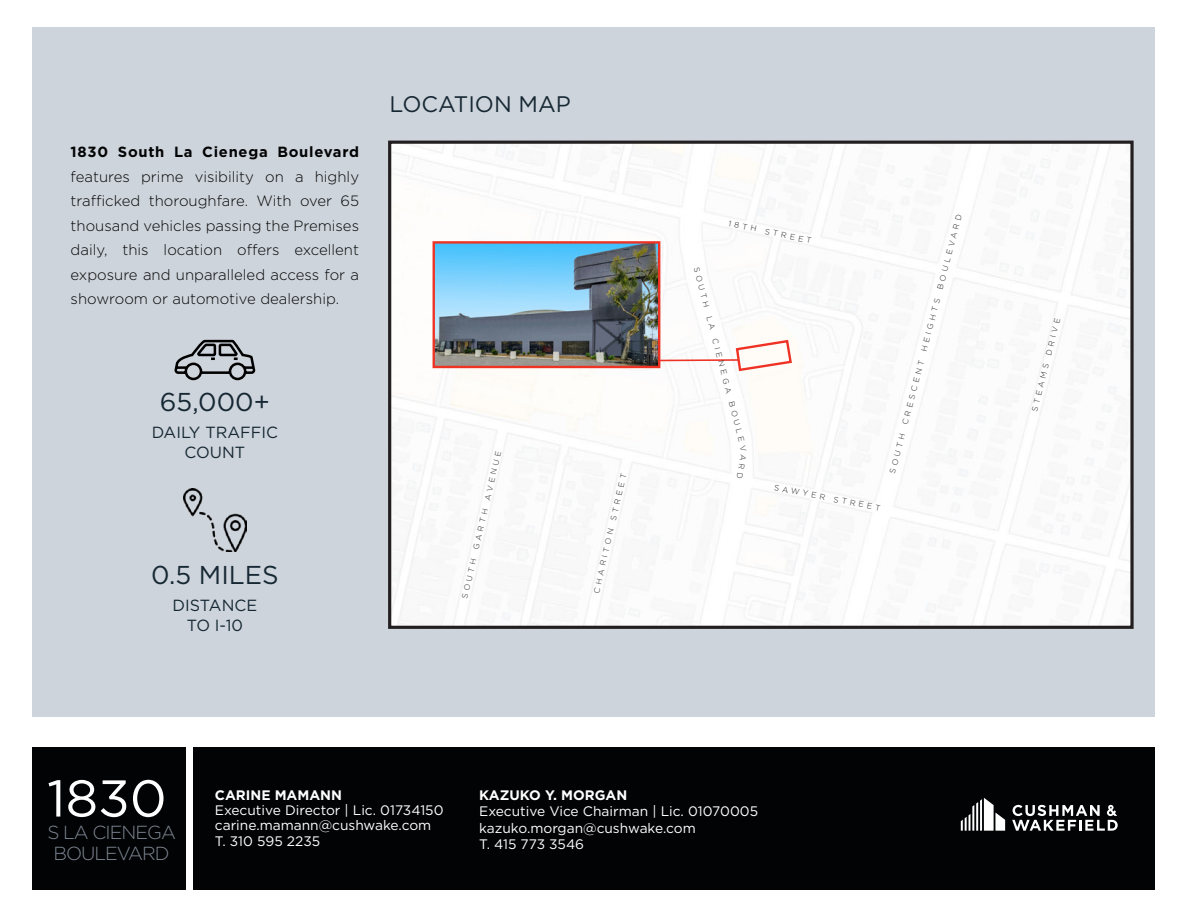
<style>
.page{position:relative;width:1188px;height:918px;background:#fff}
.page>*{position:absolute;margin:0;border:0;box-sizing:border-box;transform-origin:0 0}
.t1{font:51.6px "Gotham";color:#fff}
.t2{font:25.8px "Gotham";color:#162834}
.t3{font:22.5px "Gotham";color:#162834}
.t4{font:300 18.9px/21.9px "Gotham";letter-spacing:-.05em;color:#7e8793;text-align:center}
.t5{font:16.2px "Gotham";color:#162834}
.t6{font:300 14.85px/24.5px "Gotham";color:#020304;text-align:justify}
.t7{font:700 14.7px "Gotham";letter-spacing:.05em;color:#020304}
.t8{font:13.8px "Gotham";color:#fff}
.t9{font:700 13.8px "Gotham";color:#fff}
.t10{font:300 7.95px "Gotham";color:#231f20}
</style>
<div class="page">
<div style="left:32px;top:27px;width:1122px;height:689px;background:#ced4db"></div>
<div style="left:193px;top:748px;width:961px;height:142px;background:#020304"></div>
<div style="left:32px;top:748px;width:154px;height:142px;background:#020304"></div>
<svg style="left:174px;top:339px;width:82px;height:42px"></svg>
<div style="left:392px;top:145px;width:738px;height:480px;background:#fcfcfb"></div>
<div style="left:388px;top:141px;width:746px;height:488px;border:3px solid #231f20"></div>
<img style="left:436px;top:244px;width:221px;height:121px">
<div style="left:433px;top:241px;width:227px;height:127px;border:2px solid #ee3224"></div>
<svg style="left:658px;top:338px;width:135px;height:35px;background:#fbe4e1"></svg>
<svg style="left:961px;top:798px;width:44px;height:33px"></svg>
<svg style="left:1012px;top:805px;width:106px;height:26px"></svg>
<img style="left:183px;top:488px;width:64px;height:63px">
<svg style="left:694px;top:267px;width:11px;height:24px"></svg>
<svg style="left:737px;top:445px;width:9px;height:33px"></svg>
<p class="t7" style="left:71px;top:143px;width:290px">1830 South La Cienega Boulevard</p>
<p class="t6" style="left:71px;top:164px;width:290px">features prime visibility on a highly trafficked thoroughfare. With over 65 thousand vehicles passing the Premises daily, this location offers excellent exposure and unparalleled access for a showroom or automotive dealership.</p>
<p class="t3" style="left:390px;top:90px;width:183px">LOCATION MAP</p>
<p class="t2" style="left:160px;top:386px;width:111px">65,000+</p>
<p class="t5" style="left:152px;top:422px;width:128px">DAILY TRAFFIC</p>
<p class="t5" style="left:185px;top:442px;width:62px">COUNT</p>
<p class="t2" style="left:151px;top:558px;width:129px">0.5 MILES</p>
<p class="t5" style="left:172px;top:595px;width:86px">DISTANCE</p>
<p class="t5" style="left:187px;top:615px;width:58px">TO I-10</p>
<p class="t10" style="left:460px;top:598px;width:153px;rotate:-77deg">SOUTH GARTH AVENUE</p>
<p class="t10" style="left:591px;top:592px;width:124px;rotate:-77deg">CHARITON STREET</p>
<p class="t10" style="left:730px;top:218px;width:86px;rotate:12deg">18TH STREET</p>
<p class="t10" style="left:708px;top:292px;width:119px;rotate:75deg">TH LA CIENEGA B</p>
<p class="t10" style="left:739px;top:409px;width:34px;rotate:76deg">OULE</p>
<p class="t10" style="left:775px;top:482px;width:110px;rotate:11deg">SAWYER STREET</p>
<p class="t10" style="left:886px;top:472px;width:269px;rotate:-75deg">SOUTH CRESCENT HEIGHTS BOULEVARD</p>
<p class="t1" style="left:47px;top:765px;width:121px">1830</p>
<p class="t9" style="left:479px;top:785px;width:150px">KAZUKO Y. MORGAN</p>
<p class="t9" style="left:215px;top:785px;width:129px">CARINE MAMANN</p>
<p class="t8" style="left:215px;top:801px;width:230px">Executive Director | Lic. 01734150</p>
<p class="t8" style="left:215px;top:817px;width:218px">carine.mamann@cushwake.com</p>
<p class="t8" style="left:215px;top:832px;width:107px">T. 310 595 2235</p>
<p class="t8" style="left:479px;top:802px;width:280px">Executive Vice Chairman | Lic. 01070005</p>
<p class="t8" style="left:479px;top:819px;width:218px">kazuko.morgan@cushwake.com</p>
<p class="t8" style="left:479px;top:835px;width:107px">T. 415 773 3546</p>
<p class="t4" style="left:47px;top:820px;width:130px">S LA CIENEGA<br>BOULEVARD</p>
<p class="t10" style="left:1029px;top:410px;width:98px;rotate:-76deg">STEAMS DRIVE</p>
</div>
